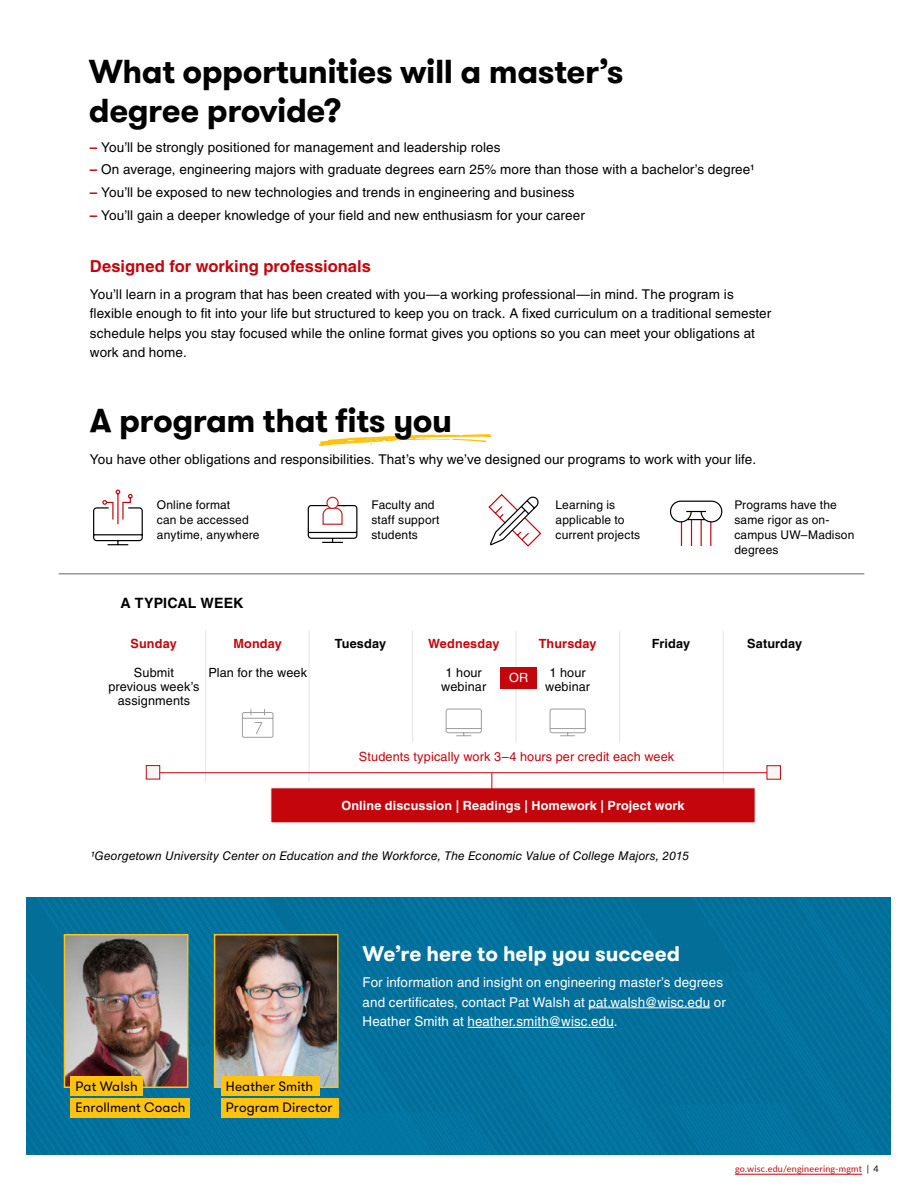
<style>
.page{position:relative;width:918px;height:1188px;background:#fff}
.page>*{position:absolute;margin:0;border:0;box-sizing:border-box;transform-origin:0 0}
.t1{font:700 33px/39px "GT Walsheim Pro";letter-spacing:-.015em;color:#000}
.t2{font:700 21px "GT Walsheim Pro";color:#fff}
.t3{font:700 16.5px "Helvetica LT Std";color:#c5050c}
.t4{font:700 14.25px "Helvetica LT Std";letter-spacing:.01em;color:#000}
.t5{font:13.5px/19.5px "Helvetica LT Std";letter-spacing:.01em;color:#000}
.t6{font:13.5px/19.5px "Helvetica LT Std";letter-spacing:.01em;color:#fff}
.t7{font:13.5px/21.1px "GT Walsheim Pro";letter-spacing:.01em;color:#000}
.t8{font:12.6px/14.2px "Helvetica LT Std";letter-spacing:.01em;color:#000;text-align:center}
.t9{font:12.6px "Helvetica LT Std";letter-spacing:.01em;color:#c5050c}
.t10{font:700 12.6px "Helvetica LT Std";letter-spacing:.01em;color:#fff}
.t11{font:700 12.6px "Helvetica LT Std";letter-spacing:.01em;color:#c5050c}
.t12{font:700 12.6px "Helvetica LT Std";letter-spacing:.01em;color:#000}
.t13{font:12.6px "Helvetica LT Std";color:#fff}
.t14{font:12px/15px "Helvetica LT Std";letter-spacing:.015em;color:#000}
.t15{font:italic 12px "Helvetica LT Std";letter-spacing:.01em;color:#000}
.t16{font:9px "Lato";letter-spacing:.025em;color:#c5050c}
.s1{font-weight:700;color:#c5050c}
.s2{color:#000}
</style>
<div class="page">
<hr style="left:735px;top:1174px;width:127px;height:1px;background:#c5050c">
<hr style="left:59px;top:573px;width:805px;height:1px;background:#646569">
<svg style="left:93px;top:489px;width:50px;height:57px"></svg>
<svg style="left:669px;top:500px;width:54px;height:46px"></svg>
<svg style="left:488px;top:493px;width:54px;height:54px"></svg>
<hr style="left:205px;top:631px;width:1px;height:152px;background:#e2e3e4">
<hr style="left:309px;top:631px;width:1px;height:152px;background:#e2e3e4">
<hr style="left:412px;top:631px;width:1px;height:111px;background:#e2e3e4">
<hr style="left:516px;top:631px;width:1px;height:111px;background:#e2e3e4">
<hr style="left:619px;top:631px;width:1px;height:111px;background:#e2e3e4">
<hr style="left:723px;top:631px;width:1px;height:152px;background:#e2e3e4">
<div style="left:501px;top:667px;width:36px;height:22px;background:#c5050c"></div>
<svg style="left:445px;top:708px;width:37px;height:29px"></svg>
<svg style="left:549px;top:708px;width:37px;height:29px"></svg>
<div style="left:270px;top:787px;width:486px;height:36px;background:#c5050c;border:1px solid #fafafa"></div>
<hr style="left:149px;top:772px;width:624px;height:1px;background:#c5050c">
<svg style="left:491px;top:773px;width:1px;height:16px"></svg>
<div style="left:146px;top:765px;width:14px;height:14px;background:#f5f6f6;border:1px solid #c5050c"></div>
<div style="left:767px;top:765px;width:14px;height:15px;background:#f5f6f6;border:1px solid #c5050c"></div>
<svg style="left:242px;top:709px;width:32px;height:29px"></svg>
<svg style="left:319px;top:434px;width:173px;height:12px"></svg>
<svg style="left:307px;top:505px;width:51px;height:38px"></svg>
<div style="left:327px;top:497px;width:11px;height:11px;background:#fff;border-radius:50%"></div>
<div style="left:326px;top:497px;width:13px;height:12px;border:1px solid #c42127;border-radius:50%"></div>
<svg style="left:27px;top:898px;width:864px;height:257px;background:#03719d"></svg>
<hr style="left:589px;top:1008px;width:121px;height:1px;background:#fff">
<hr style="left:468px;top:1027px;width:146px;height:1px;background:#fff">
<img style="left:67px;top:937px;width:118px;height:148px">
<div style="left:64px;top:934px;width:124px;height:154px;border:2px solid #ffc20e"></div>
<div style="left:71px;top:1076px;width:72px;height:20px;background:#ffc20e"></div>
<div style="left:71px;top:1098px;width:119px;height:20px;background:#ffc20e"></div>
<div style="left:221px;top:1098px;width:117px;height:20px;background:#ffc20e"></div>
<img style="left:217px;top:937px;width:119px;height:148px">
<div style="left:214px;top:934px;width:125px;height:154px;border:2px solid #ffc20e"></div>
<div style="left:221px;top:1076px;width:99px;height:20px;background:#ffc20e"></div>
<h1 class="t1" style="left:89px;top:52px;width:536px">What opportunities will a master’s degree provide?</h1>
<p class="t5" style="left:90px;top:137px;width:412px"><span class="s1">–</span> You’ll be strongly positioned for management and leadership roles</p>
<p class="t5" style="left:90px;top:160px;width:666px"><span class="s1">–</span> On average, engineering majors with graduate degrees earn 25% more than those with a bachelor’s degree¹</p>
<p class="t5" style="left:90px;top:183px;width:486px"><span class="s1">–</span> You’ll be exposed to new technologies and trends in engineering and business</p>
<p class="t5" style="left:90px;top:205px;width:496px"><span class="s1">–</span> You’ll gain a deeper knowledge of your field and new enthusiasm for your career</p>
<p class="t3" style="left:90px;top:257px;width:282px">Designed for working professionals</p>
<p class="t5" style="left:90px;top:284px;width:683px">You’ll learn in a program that has been created with you—a working professional—in mind. The program is flexible enough to fit into your life but structured to keep you on track. A fixed curriculum on a traditional semester schedule helps you stay focused while the online format gives you options so you can meet your obligations at work and home.</p>
<h1 class="t1" style="left:90px;top:401px;width:364px">A program that fits you</h1>
<p class="t5" style="left:90px;top:450px;width:668px">You have other obligations and responsibilities. That’s why we’ve designed our programs to work with your life.</p>
<p class="t14" style="left:157px;top:497px;width:104px">Online format<br>can be accessed anytime, anywhere</p>
<p class="t14" style="left:372px;top:497px;width:70px">Faculty and staff support students</p>
<p class="t14" style="left:734px;top:497px;width:122px">Programs have the same rigor as on&shy;campus UW–Madison degrees</p>
<p class="t14" style="left:556px;top:497px;width:86px">Learning is applicable to current projects</p>
<p class="t4" style="left:121px;top:595px;width:125px">A TYPICAL WEEK</p>
<p class="t11" style="left:233px;top:636px;width:50px">Monday</p>
<p class="t8" style="left:208px;top:665px;width:100px">Plan for the week</p>
<p class="t11" style="left:130px;top:636px;width:48px">Sunday</p>
<p class="t8" style="left:108px;top:665px;width:93px">Submit previous week’s assignments</p>
<p class="t12" style="left:335px;top:636px;width:53px">Tuesday</p>
<p class="t12" style="left:652px;top:636px;width:40px">Friday</p>
<p class="t12" style="left:747px;top:636px;width:57px">Saturday</p>
<p class="t13" style="left:509px;top:670px;width:21px">OR</p>
<p class="t11" style="left:428px;top:636px;width:73px">Wednesday</p>
<p class="t8" style="left:441px;top:665px;width:46px">1 hour webinar</p>
<p class="t11" style="left:539px;top:636px;width:59px">Thursday</p>
<p class="t8" style="left:545px;top:665px;width:46px">1 hour webinar</p>
<p class="t9" style="left:359px;top:749px;width:317px">Students typically work 3–4 hours per credit each week</p>
<p class="t10" style="left:341px;top:797px;width:345px">Online discussion | Readings | Homework | Project work</p>
<p class="t15" style="left:90px;top:849px;width:601px">¹Georgetown University Center on Education and the Workforce, The Economic Value of College Majors, 2015</p>
<p class="t7" style="left:76px;top:1076px;width:111px">Pat Walsh<br>Enrollment Coach</p>
<p class="t7" style="left:226px;top:1076px;width:89px">Heather Smith</p>
<p class="t7" style="left:226px;top:1097px;width:108px">Program Director</p>
<h2 class="t2" style="left:363px;top:940px;width:319px">We’re here to help you succeed</h2>
<p class="t6" style="left:363px;top:972px;width:365px">For information and insight on engineering master’s degrees and certificates, contact Pat Walsh at pat.walsh@wisc.edu or<br>Heather Smith at heather.smith@wisc.edu.</p>
<p class="t16" style="left:735px;top:1162px;width:145px">go.wisc.edu/engineering-mgmt <span class="s2">| 4</span></p>
</div>
